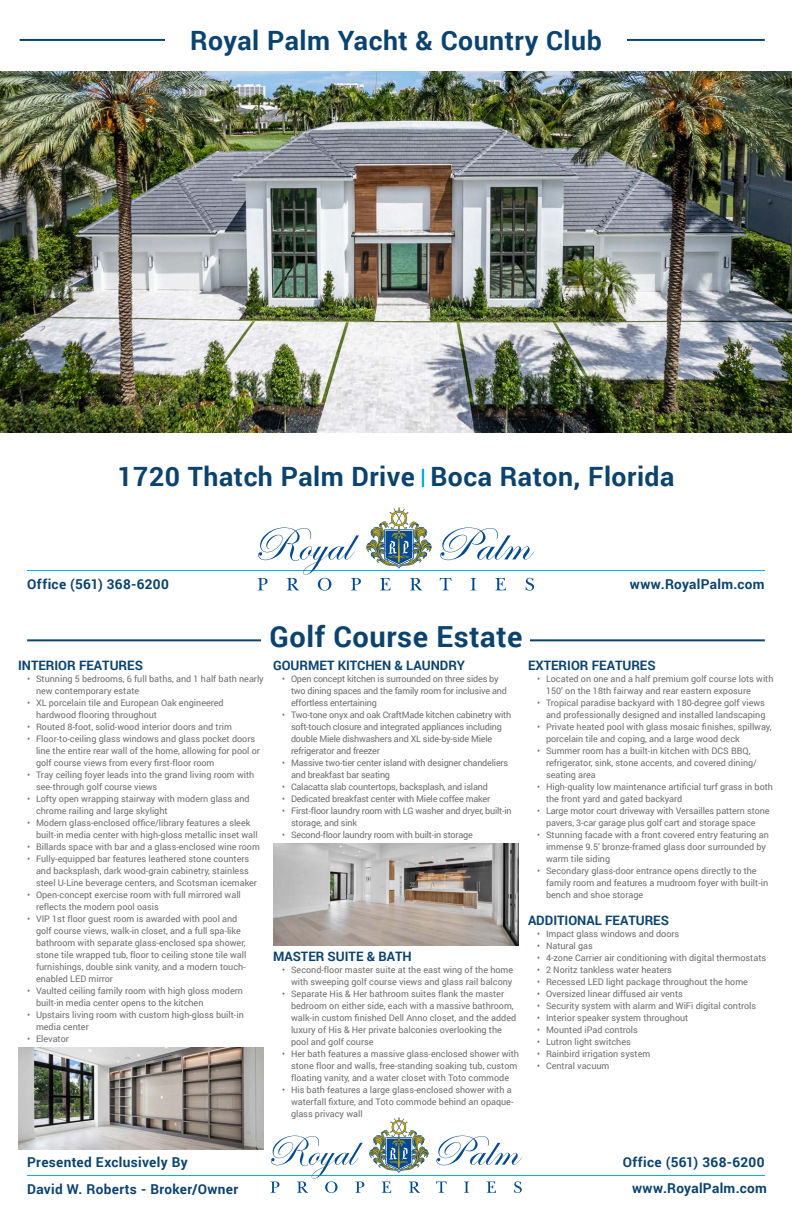
<style>
.page{position:relative;width:792px;height:1224px;background:#fff}
.page>*{position:absolute;margin:0;border:0;box-sizing:border-box;transform-origin:0 0}
.t1{font:700 29px "Roboto";letter-spacing:.02em;color:#0b436f}
.t2{font:700 26.6px "Roboto";letter-spacing:.02em;color:#0b436f}
.t3{font:700 13.6px "Roboto";letter-spacing:.025em;color:#0b436f}
.t4{font:700 13px "Roboto";color:#0b436f}
.t5{font:9px/12px "Roboto";color:#6c6d70}
.t6{font:9px/12px "Roboto";letter-spacing:-.02em;color:#6c6d70}
.s1{font-weight:100;font-size:19.5px;color:#00aeec}
</style>
<div class="page">
<hr style="left:27px;top:639px;width:738px;height:2px;background:#0b436f">
<hr style="left:27px;top:1175px;width:738px;height:1px;background:#00aeec">
<svg style="left:436px;top:1182px;width:11px;height:11px"></svg>
<svg style="left:464px;top:1182px;width:5px;height:11px"></svg>
<svg style="left:487px;top:1182px;width:9px;height:11px"></svg>
<svg style="left:514px;top:1181px;width:8px;height:12px"></svg>
<svg style="left:436px;top:1136px;width:86px;height:29px"></svg>
<svg style="left:271px;top:1117px;width:158px;height:76px"></svg>
<hr style="left:27px;top:570px;width:738px;height:1px;background:#00aeec">
<svg style="left:440px;top:578px;width:11px;height:12px"></svg>
<svg style="left:471px;top:578px;width:5px;height:12px"></svg>
<svg style="left:495px;top:578px;width:11px;height:12px"></svg>
<svg style="left:526px;top:578px;width:8px;height:13px"></svg>
<svg style="left:440px;top:528px;width:94px;height:32px"></svg>
<svg style="left:258px;top:507px;width:174px;height:84px"></svg>
<hr style="left:20px;top:39px;width:745px;height:2px;background:#0b436f">
<div style="left:165px;top:22px;width:462px;height:32px;background:#fff"></div>
<img style="left:0;top:71px;width:792px;height:361px">
<div style="left:262px;top:607px;width:268px;height:49px;background:#fff"></div>
<img style="left:273px;top:843px;width:246px;height:103px">
<img style="left:18px;top:1047px;width:246px;height:103px">
<p class="t2" style="left:190px;top:22px;width:413px">Royal Palm Yacht &amp; Country Club</p>
<p class="t2" style="left:117px;top:458px;width:559px">1720 Thatch Palm Drive <span class="s1">|</span> Boca Raton, Florida</p>
<p class="t3" style="left:27px;top:575px;width:143px">Office (561) 368-6200</p>
<p class="t3" style="left:630px;top:575px;width:136px">www.RoyalPalm.com</p>
<p class="t1" style="left:269px;top:616px;width:254px">Golf Course Estate</p>
<p class="t4" style="left:18px;top:656px;width:126px">INTERIOR FEATURES</p>
<p class="t5" style="left:36px;top:672px;width:229px;text-indent:-9px">• Stunning 5 bedrooms, 6 full baths, and 1 half bath nearly new contemporary estate</p>
<p class="t5" style="left:36px;top:696px;width:189px;text-indent:-9px">• XL porcelain tile and European Oak engineered hardwood flooring throughout</p>
<p class="t5" style="left:27px;top:720px;width:206px">• Routed 8-foot, solid-wood interior doors and trim</p>
<p class="t5" style="left:36px;top:732px;width:225px;text-indent:-9px">• Floor-to-ceiling glass windows and glass pocket doors line the entire rear wall of the home, allowing for pool or golf course views from every first-floor room</p>
<p class="t5" style="left:36px;top:768px;width:220px;text-indent:-9px">• Tray ceiling foyer leads into the grand living room with see-through golf course views</p>
<p class="t5" style="left:36px;top:792px;width:215px;text-indent:-9px">• Lofty open wrapping stairway with modern glass and chrome railing and large skylight</p>
<p class="t5" style="left:36px;top:816px;width:223px;text-indent:-9px">• Modern glass-enclosed office/library features a sleek built-in media center with high-gloss metallic inset wall</p>
<p class="t5" style="left:27px;top:840px;width:234px">• Billards space with bar and a glass-enclosed wine room</p>
<p class="t5" style="left:36px;top:852px;width:223px;text-indent:-9px">• Fully-equipped bar features leathered stone counters and backsplash, dark wood-grain cabinetry, stainless steel U-Line beverage centers, and Scotsman icemaker</p>
<p class="t5" style="left:36px;top:888px;width:206px;text-indent:-9px">• Open-concept exercise room with full mirrored wall reflects the modern pool oasis</p>
<p class="t5" style="left:36px;top:912px;width:212px;text-indent:-9px">• VIP 1st floor guest room is awarded with pool and golf course views, walk-in closet, and a full spa-like bathroom with separate glass-enclosed spa shower, stone tile wrapped tub, floor to ceiling stone tile wall furnishings, double sink vanity, and a modern touch&shy;enabled LED mirror</p>
<p class="t5" style="left:36px;top:984px;width:208px;text-indent:-9px">• Vaulted ceiling family room with high gloss modern built-in media center opens to the kitchen</p>
<p class="t5" style="left:36px;top:1008px;width:209px;text-indent:-9px">• Upstairs living room with custom high-gloss built-in media center</p>
<p class="t5" style="left:27px;top:1032px;width:43px">• Elevator</p>
<p class="t4" style="left:273px;top:656px;width:193px">GOURMET KITCHEN &amp; LAUNDRY</p>
<p class="t6" style="left:291px;top:672px;width:217px;text-indent:-9px">• Open concept kitchen is surrounded on three sides by two dining spaces and the family room for inclusive and effortless entertaining</p>
<p class="t6" style="left:291px;top:708px;width:222px;text-indent:-9px">• Two-tone onyx and oak CraftMade kitchen cabinetry with soft-touch closure and integrated appliances including double Miele dishwashers and XL side-by-side Miele refrigerator and freezer</p>
<p class="t6" style="left:291px;top:756px;width:219px;text-indent:-9px">• Massive two-tier center island with designer chandeliers and breakfast bar seating</p>
<p class="t6" style="left:282px;top:780px;width:207px">• Calacatta slab countertops, backsplash, and island</p>
<p class="t6" style="left:282px;top:792px;width:210px">• Dedicated breakfast center with Miele coffee maker</p>
<p class="t6" style="left:291px;top:804px;width:222px;text-indent:-9px">• First-floor laundry room with LG washer and dryer, built-in storage, and sink</p>
<p class="t6" style="left:282px;top:828px;width:192px">• Second-floor laundry room with built-in storage</p>
<p class="t4" style="left:273px;top:947px;width:140px">MASTER SUITE &amp; BATH</p>
<p class="t5" style="left:282px;top:964px;width:233px;text-align:right">• Second-floor master suite at the east wing of the home with sweeping golf course views and glass rail balcony</p>
<p class="t5" style="left:291px;top:988px;width:227px;text-indent:-9px">• Separate His &amp; Her bathroom suites flank the master bedroom on either side, each with a massive bathroom, walk-in custom finished Dell Anno closet, and the added luxury of His &amp; Her private balconies overlooking the pool and golf course</p>
<p class="t5" style="left:291px;top:1048px;width:230px;text-indent:-9px">• Her bath features a massive glass-enclosed shower with stone floor and walls, free-standing soaking tub, custom floating vanity, and a water closet with Toto commode</p>
<p class="t5" style="left:291px;top:1084px;width:224px;text-indent:-9px">• His bath features a large glass-enclosed shower with a waterfall fixture, and Toto commode behind an opaque&shy;glass privacy wall</p>
<p class="t4" style="left:528px;top:656px;width:129px">EXTERIOR FEATURES</p>
<p class="t5" style="left:546px;top:672px;width:229px;text-indent:-9px">• Located on one and a half premium golf course lots with<br>150’ on the 18th fairway and rear eastern exposure</p>
<p class="t5" style="left:537px;top:696px;width:230px;text-align:right">• Tropical paradise backyard with 180-degree golf views and professionally designed and installed landscaping</p>
<p class="t5" style="left:546px;top:720px;width:227px;text-indent:-9px">• Private heated pool with glass mosaic finishes, spillway, porcelain tile and coping, and a large wood deck</p>
<p class="t5" style="left:546px;top:744px;width:212px;text-indent:-9px">• Summer room has a built-in kitchen with DCS BBQ, refrigerator, sink, stone accents, and covered dining/ seating area</p>
<p class="t5" style="left:546px;top:780px;width:229px;text-indent:-9px">• High-quality low maintenance artificial turf grass in both the front yard and gated backyard</p>
<p class="t5" style="left:537px;top:804px;width:234px;text-align:center">• Large motor court driveway with Versailles pattern stone pavers, 3-car garage plus golf cart and storage space</p>
<p class="t5" style="left:546px;top:828px;width:225px;text-indent:-9px">• Stunning facade with a front covered entry featuring an immense 9.5’ bronze-framed glass door surrounded by warm tile siding</p>
<p class="t5" style="left:546px;top:864px;width:224px;text-indent:-9px">• Secondary glass-door entrance opens directly to the family room and features a mudroom foyer with built-in bench and shoe storage</p>
<p class="t4" style="left:528px;top:911px;width:142px">ADDITIONAL FEATURES</p>
<p class="t5" style="left:537px;top:928px;width:144px">• Impact glass windows and doors</p>
<p class="t5" style="left:537px;top:940px;width:57px">• Natural gas</p>
<p class="t5" style="left:537px;top:952px;width:231px">• 4-zone Carrier air conditioning with digital thermostats</p>
<p class="t5" style="left:537px;top:964px;width:137px">• 2 Noritz tankless water heaters</p>
<p class="t5" style="left:537px;top:976px;width:213px">• Recessed LED light package throughout the home</p>
<p class="t5" style="left:537px;top:988px;width:147px">• Oversized linear diffused air vents</p>
<p class="t5" style="left:537px;top:1000px;width:221px">• Security system with alarm and WiFi digital controls</p>
<p class="t5" style="left:537px;top:1012px;width:153px">• Interior speaker system throughout</p>
<p class="t5" style="left:537px;top:1024px;width:102px">• Mounted iPad controls</p>
<p class="t5" style="left:537px;top:1036px;width:95px">• Lutron light switches</p>
<p class="t5" style="left:537px;top:1048px;width:115px">• Rainbird irrigation system</p>
<p class="t5" style="left:537px;top:1060px;width:74px">• Central vacuum</p>
<p class="t3" style="left:27px;top:1153px;width:162px">Presented Exclusively By</p>
<p class="t3" style="left:27px;top:1179px;width:212px">David W. Roberts - Broker/Owner</p>
<p class="t3" style="left:623px;top:1153px;width:143px">Office (561) 368-6200</p>
<p class="t3" style="left:632px;top:1179px;width:136px">www.RoyalPalm.com</p>
</div>
